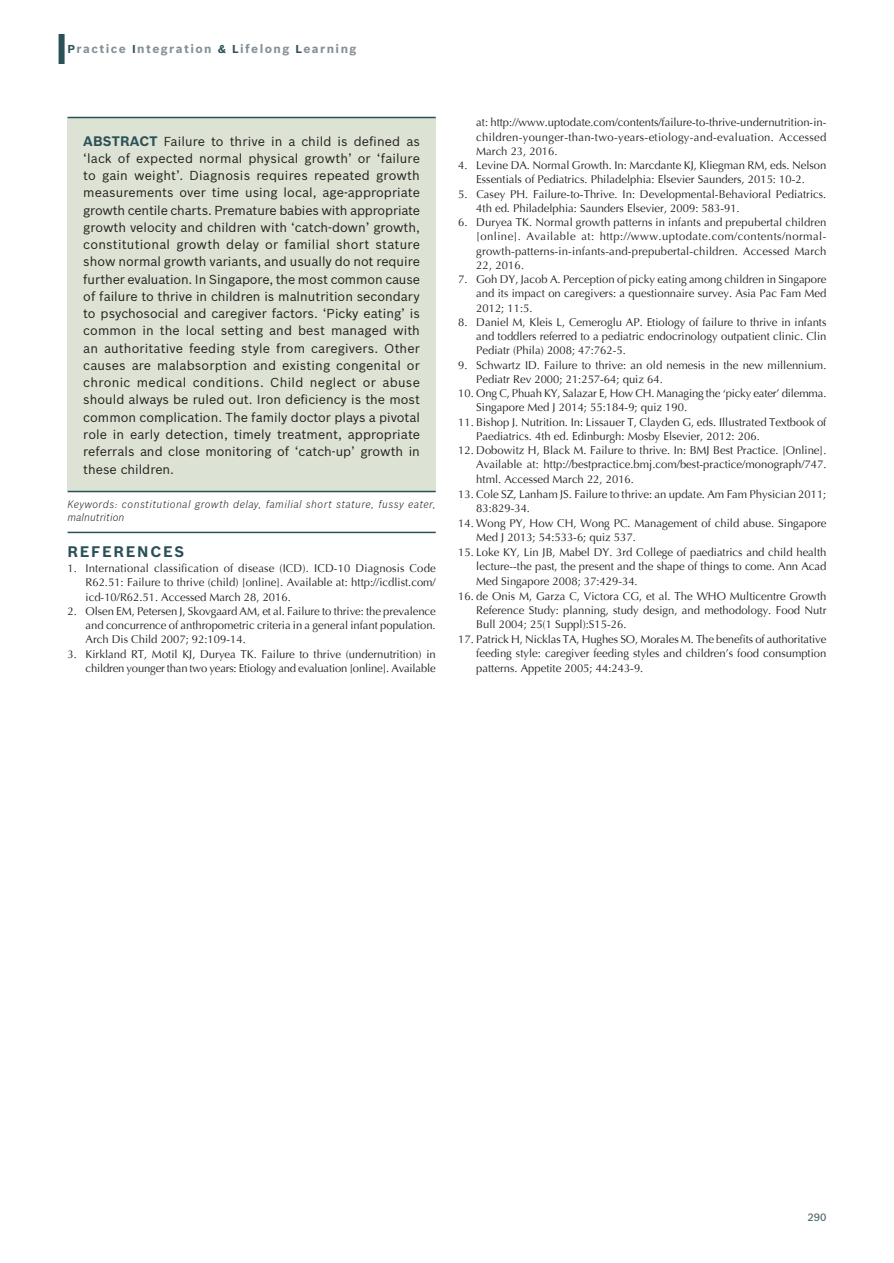
<style>
.page{position:relative;width:894px;height:1263px;background:#fff}
.page>*{position:absolute;margin:0;border:0;box-sizing:border-box;transform-origin:0 0}
.t1{font:700 15px "Bosch Sans";letter-spacing:.11em;color:#2b5057}
.t2{font:12.75px/17.2px "Bosch Sans";color:#231f20;text-align:justify}
.t3{font:700 12px "Bosch Sans";letter-spacing:.12em;color:#849096}
.t4{font:11.25px/14.2px "Optima";color:#231f20;text-align:justify}
.t5{font:italic 300 10.5px/12.6px "Bosch Sans";letter-spacing:.035em;color:#231f20}
.t6{font:500 10.5px "Bosch Sans";color:#51676e}
.s1{font-size:11.25px;color:#2b5057}
.s2{font-weight:700;font-size:13.5px;color:#2b5057}
</style>
<div class="page">
<div style="left:58px;top:34px;width:7px;height:30px;background:#2b5057"></div>
<hr style="left:68px;top:531px;width:367px;height:2px;background:#2b5057">
<div style="left:68px;top:118px;width:367px;height:373px;background:#dde3d4"></div>
<hr style="left:68px;top:117px;width:367px;height:1px;background:#2b5057">
<hr style="left:68px;top:491px;width:367px;height:1px;background:#2b5057">
<p class="t3" style="left:68px;top:44px;width:290px"><span class="s1">P</span>ractice <span class="s1">I</span>ntegration <span class="s1">&amp; L</span>ifelong <span class="s1">L</span>earning</p>
<p class="t2" style="left:83px;top:133px;width:338px"><span class="s2">ABSTRACT</span> Failure to thrive in a child is defined as ‘lack of expected normal physical growth’ or ‘failure to gain weight’. Diagnosis requires repeated growth measurements over time using local, age-appropriate growth centile charts. Premature babies with appropriate growth velocity and children with ‘catch-down’ growth, constitutional growth delay or familial short stature show normal growth variants, and usually do not require further evaluation. In Singapore, the most common cause of failure to thrive in children is malnutrition secondary to psychosocial and caregiver factors. ‘Picky eating’ is common in the local setting and best managed with an authoritative feeding style from caregivers. Other causes are malabsorption and existing congenital or chronic medical conditions. Child neglect or abuse should always be ruled out. Iron deficiency is the most common complication. The family doctor plays a pivotal role in early detection, timely treatment, appropriate referrals and close monitoring of ‘catch-up’ growth in these children.</p>
<p class="t5" style="left:68px;top:498px;width:369px">Keywords: constitutional growth delay, familial short stature, fussy eater, malnutrition</p>
<h1 class="t1" style="left:68px;top:545px;width:118px">REFERENCES</h1>
<p class="t4" style="left:85px;top:561px;width:351px;text-indent:-18px">1. International classification of disease (ICD). ICD-10 Diagnosis Code R62.51: Failure to thrive (child) [online]. Available at: http://icdlist.com/ icd-10/R62.51. Accessed March 28, 2016.</p>
<p class="t4" style="left:85px;top:604px;width:351px;text-indent:-18px">2. Olsen EM, Petersen J, Skovgaard AM, et al. Failure to thrive: the prevalence and concurrence of anthropometric criteria in a general infant population.<br>Arch Dis Child 2007; 92:109-14.</p>
<p class="t4" style="left:67px;top:647px;width:369px;text-align:right">3. Kirkland RT, Motil KJ, Duryea TK. Failure to thrive (undernutrition) in children younger than two years: Etiology and evaluation [online]. Available</p>
<p class="t4" style="left:476px;top:115px;width:351px">at: http://www.uptodate.com/contents/failure-to-thrive-undernutrition-in&shy;children-younger-than-two-years-etiology-and-evaluation. Accessed March 23, 2016.</p>
<p class="t4" style="left:458px;top:158px;width:369px;text-align:center">4. Levine DA. Normal Growth. In: Marcdante KJ, Kliegman RM, eds. Nelson<br>Essentials of Pediatrics. Philadelphia: Elsevier Saunders, 2015: 10-2.</p>
<p class="t4" style="left:476px;top:187px;width:351px;text-indent:-18px">5. Casey PH. Failure-to-Thrive. In: Developmental-Behavioral Pediatrics.<br>4th ed. Philadelphia: Saunders Elsevier, 2009: 583-91.</p>
<p class="t4" style="left:476px;top:215px;width:351px;text-indent:-18px">6. Duryea TK. Normal growth patterns in infants and prepubertal children [online]. Available at: http://www.uptodate.com/contents/normal&shy;growth-patterns-in-infants-and-prepubertal-children. Accessed March 22, 2016.</p>
<p class="t4" style="left:476px;top:272px;width:351px;text-indent:-18px">7. Goh DY, Jacob A. Perception of picky eating among children in Singapore and its impact on caregivers: a questionnaire survey. Asia Pac Fam Med 2012; 11:5.</p>
<p class="t4" style="left:476px;top:315px;width:351px;text-indent:-18px">8. Daniel M, Kleis L, Cemeroglu AP. Etiology of failure to thrive in infants and toddlers referred to a pediatric endocrinology outpatient clinic. Clin Pediatr (Phila) 2008; 47:762-5.</p>
<p class="t4" style="left:476px;top:358px;width:351px;text-indent:-18px">9. Schwartz ID. Failure to thrive: an old nemesis in the new millennium.<br>Pediatr Rev 2000; 21:257-64; quiz 64.</p>
<p class="t4" style="left:476px;top:386px;width:351px;text-indent:-18px">10. Ong C, Phuah KY, Salazar E, How CH. Managing the ‘picky eater’ dilemma.<br>Singapore Med J 2014; 55:184-9; quiz 190.</p>
<p class="t4" style="left:476px;top:415px;width:351px;text-indent:-18px">11. Bishop J. Nutrition. In: Lissauer T, Clayden G, eds. Illustrated Textbook of<br>Paediatrics. 4th ed. Edinburgh: Mosby Elsevier, 2012: 206.</p>
<p class="t4" style="left:476px;top:443px;width:351px;text-indent:-18px">12. Dobowitz H, Black M. Failure to thrive. In: BMJ Best Practice. [Online].<br>Available at: http://bestpractice.bmj.com/best-practice/monograph/747. html. Accessed March 22, 2016.</p>
<p class="t4" style="left:476px;top:487px;width:351px;text-indent:-18px">13. Cole SZ, Lanham JS. Failure to thrive: an update. Am Fam Physician 2011;<br>83:829-34.</p>
<p class="t4" style="left:476px;top:516px;width:351px;text-indent:-18px">14. Wong PY, How CH, Wong PC. Management of child abuse. Singapore<br>Med J 2013; 54:533-6; quiz 537.</p>
<p class="t4" style="left:476px;top:545px;width:351px;text-indent:-18px">15. Loke KY, Lin JB, Mabel DY. 3rd College of paediatrics and child health lecture--the past, the present and the shape of things to come. Ann Acad Med Singapore 2008; 37:429-34.</p>
<p class="t4" style="left:476px;top:589px;width:351px;text-indent:-18px">16. de Onis M, Garza C, Victora CG, et al. The WHO Multicentre Growth Reference Study: planning, study design, and methodology. Food Nutr Bull 2004; 25(1 Suppl):S15-26.</p>
<p class="t4" style="left:476px;top:632px;width:351px;text-indent:-18px">17. Patrick H, Nicklas TA, Hughes SO, Morales M. The benefits of authoritative feeding style: caregiver feeding styles and children’s food consumption patterns. Appetite 2005; 44:243-9.</p>
<p class="t6" style="left:807px;top:1212px;width:20px">290</p>
</div>
